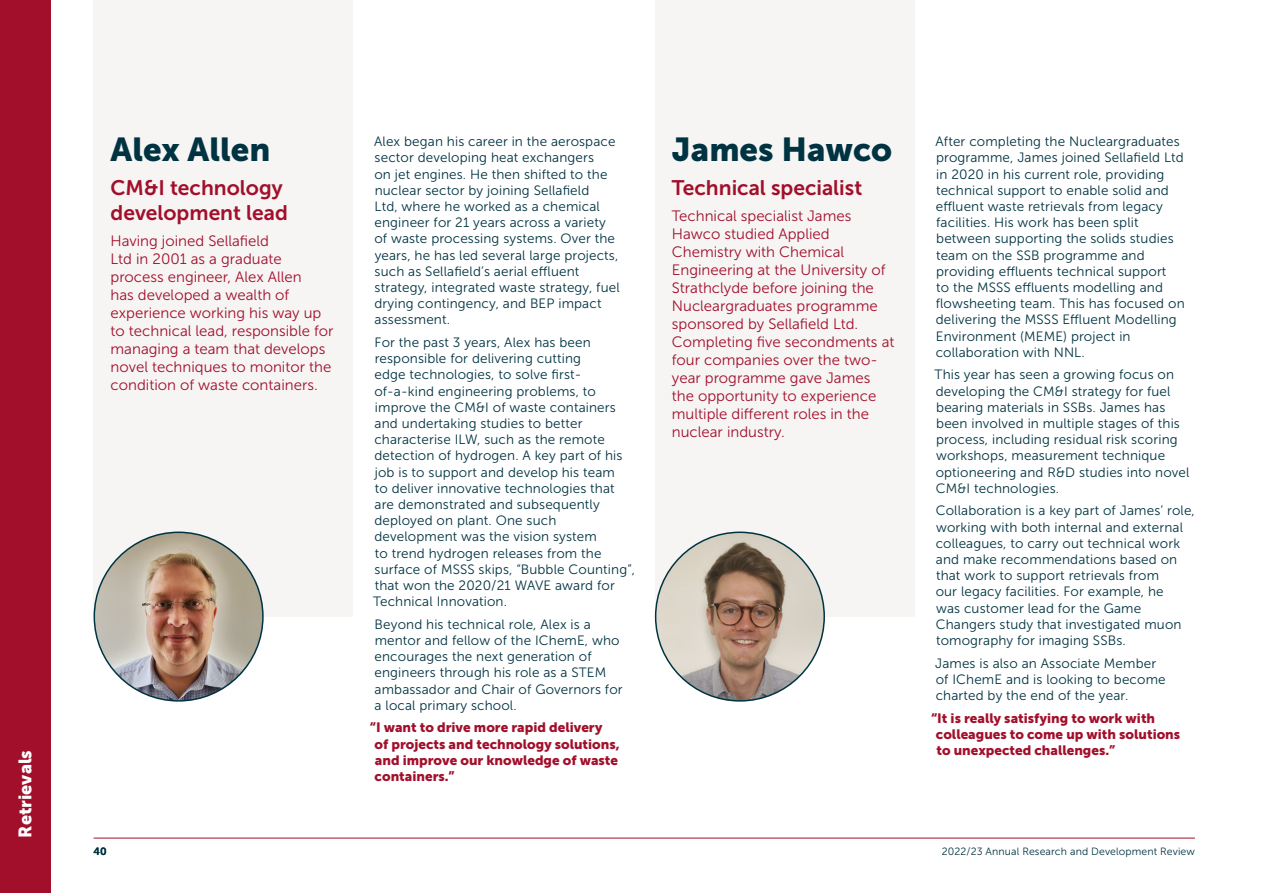
<style>
.page{position:relative;width:1263px;height:893px;background:#fff}
.page>*{position:absolute;margin:0;border:0;box-sizing:border-box;transform-origin:0 0}
.t1{font:33px "Museo Sans 900";color:#003341}
.t2{font:21px/25.2px "Museo Sans 700";color:#a20f2b}
.t3{font:18px "Museo Sans 900";color:#fff}
.t4{font:15px/18px "Museo Sans 300";color:#a20f2b}
.t5{font:13.5px/16.2px "Museo Sans 300";letter-spacing:.01em;color:#003341}
.t6{font:13.5px/16.2px "Museo Sans 900";color:#a20f2b}
.t7{font:10.5px "Museo Sans 300";letter-spacing:.01em;color:#003341}
.t8{font:10.5px "Museo Sans 700";color:#003341}
</style>
<div class="page">
<div style="left:0;top:0;width:51px;height:893px;background:#a20f2b"></div>
<div style="left:94px;top:0;width:259px;height:617px;background:#f6f5f4"></div>
<div style="left:655px;top:0;width:259px;height:617px;background:#f6f5f4"></div>
<img style="left:94px;top:532px;width:169px;height:169px;border-radius:84px">
<img style="left:656px;top:532px;width:168px;height:169px;border-radius:84px">
<hr style="left:94px;top:838px;width:1101px;height:1px;background:#a20f2b">
<h3 class="t3" style="left:15px;top:838px;width:89px;rotate:-90deg">Retrievals</h3>
<h1 class="t1" style="left:111px;top:131px;width:161px">Alex Allen</h1>
<h2 class="t2" style="left:111px;top:175px;width:179px">CM&amp;I technology development lead</h2>
<p class="t4" style="left:111px;top:232px;width:224px">Having joined Sellafield<br>Ltd in 2001 as a graduate process engineer, Alex Allen<br>has developed a wealth of experience working his way up to technical lead, responsible for managing a team that develops novel techniques to monitor the condition of waste containers.</p>
<p class="t5" style="left:374px;top:134px;width:247px">Alex began his career in the aerospace sector developing heat exchangers<br>on jet engines. He then shifted to the nuclear sector by joining Sellafield<br>Ltd, where he worked as a chemical engineer for 21 years across a variety of waste processing systems. Over the years, he has led several large projects, such as Sellafield’s aerial effluent strategy, integrated waste strategy, fuel drying contingency, and BEP impact assessment.</p>
<p class="t5" style="left:373px;top:334px;width:263px">For the past 3 years, Alex has been responsible for delivering cutting<br>edge technologies, to solve first&shy;of-a-kind engineering problems, to improve the CM&amp;I of waste containers and undertaking studies to better characterise ILW, such as the remote detection of hydrogen. A key part of his job is to support and develop his team<br>to deliver innovative technologies that are demonstrated and subsequently deployed on plant. One such development was the vision system<br>to trend hydrogen releases from the surface of MSSS skips, “Bubble Counting”, that won the 2020/21 WAVE award for Technical Innovation.</p>
<p class="t5" style="left:375px;top:616px;width:250px">Beyond his technical role, Alex is a mentor and fellow of the IChemE, who encourages the next generation of engineers through his role as a STEM ambassador and Chair of Governors for a local primary school.</p>
<p class="t6" style="left:375px;top:719px;width:247px;text-indent:-5px">“I want to drive more rapid delivery<br>of projects and technology solutions, and improve our knowledge of waste containers.”</p>
<h1 class="t1" style="left:672px;top:131px;width:222px">James Hawco</h1>
<h2 class="t2" style="left:672px;top:175px;width:192px">Technical specialist</h2>
<p class="t4" style="left:672px;top:207px;width:224px">Technical specialist James<br>Hawco studied Applied<br>Chemistry with Chemical<br>Engineering at the University of<br>Strathclyde before joining the<br>Nucleargraduates programme sponsored by Sellafield Ltd.<br>Completing five secondments at four companies over the two&shy;year programme gave James the opportunity to experience multiple different roles in the nuclear industry.</p>
<p class="t5" style="left:935px;top:134px;width:251px">After completing the Nucleargraduates programme, James joined Sellafield Ltd in 2020 in his current role, providing technical support to enable solid and effluent waste retrievals from legacy facilities. His work has been split between supporting the solids studies team on the SSB programme and providing effluents technical support<br>to the MSSS effluents modelling and flowsheeting team. This has focused on delivering the MSSS Effluent Modelling Environment (MEME) project in collaboration with NNL.</p>
<p class="t5" style="left:935px;top:367px;width:256px">This year has seen a growing focus on developing the CM&amp;I strategy for fuel bearing materials in SSBs. James has been involved in multiple stages of this process, including residual risk scoring workshops, measurement technique optioneering and R&amp;D studies into novel CM&amp;I technologies.</p>
<p class="t5" style="left:936px;top:503px;width:261px">Collaboration is a key part of James’ role, working with both internal and external colleagues, to carry out technical work and make recommendations based on that work to support retrievals from<br>our legacy facilities. For example, he<br>was customer lead for the Game Changers study that investigated muon tomography for imaging SSBs.</p>
<p class="t5" style="left:935px;top:655px;width:232px">James is also an Associate Member of IChemE and is looking to become charted by the end of the year.</p>
<p class="t6" style="left:936px;top:710px;width:246px;text-indent:-5px">“It is really satisfying to work with colleagues to come up with solutions to unexpected challenges.”</p>
<p class="t8" style="left:94px;top:846px;width:15px">40</p>
<p class="t7" style="left:942px;top:846px;width:255px">2022/23 Annual Research and Development Review</p>
</div>
